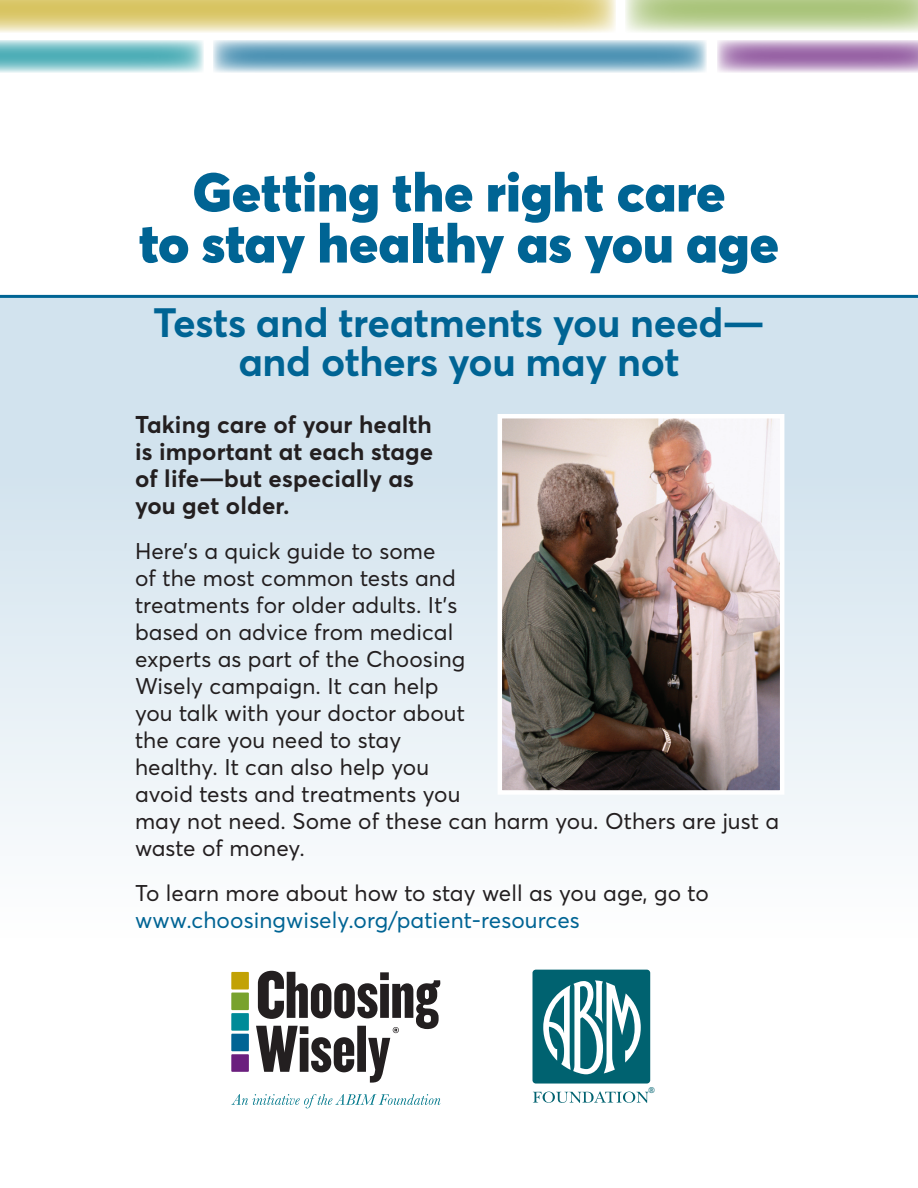
<style>
.page{position:relative;width:918px;height:1188px;background:#fff}
.page>*{position:absolute;margin:0;border:0;box-sizing:border-box;transform-origin:0 0}
.t1{font:900 54px/51px "Averta";color:#006494;text-align:center}
.t2{font:700 40.5px/39px "Averta";letter-spacing:-.01em;color:#006494;text-align:center}
.Body1_first{font:700 24px/27px "Averta";letter-spacing:.005em;color:#231f20}
.Body1_first-2{font:22.5px/27px "Averta";letter-spacing:.005em;color:#231f20}
.t3{font:600 8.85px "New Baskerville";color:#006270}
.s1{color:#006494}
</style>
<div class="page">
<div style="left:0;top:297px;width:918px;height:659px;background:linear-gradient(to bottom,#c9ddeb,#fdfdfe)"></div>
<svg style="left:0;top:0;width:616px;height:33px;background:#e2d38a"></svg>
<svg style="left:0;top:40px;width:204px;height:32px;background:#86c7cd"></svg>
<svg style="left:625px;top:0;width:293px;height:32px;background:#c0d39e"></svg>
<svg style="left:213px;top:40px;width:494px;height:32px;background:#85b4cb"></svg>
<svg style="left:717px;top:40px;width:201px;height:32px;background:#b995c2"></svg>
<img style="left:503px;top:419px;width:276px;height:371px">
<div style="left:498px;top:414px;width:286px;height:381px;border:4px solid #fff"></div>
<hr style="left:0;top:295px;width:918px;height:3px;background:#006494">
<div style="left:231px;top:972px;width:18px;height:18px;background:#c2a205"></div>
<div style="left:231px;top:993px;width:18px;height:17px;background:#78a22d"></div>
<div style="left:231px;top:1013px;width:18px;height:18px;background:#008b98"></div>
<div style="left:231px;top:1034px;width:18px;height:17px;background:#006494"></div>
<div style="left:231px;top:1054px;width:18px;height:18px;background:#6b1f7e"></div>
<svg style="left:256px;top:971px;width:184px;height:112px"></svg>
<svg style="left:231px;top:1094px;width:209px;height:14px"></svg>
<div style="left:533px;top:970px;width:117px;height:114px;background:#006270;border-radius:3px"></div>
<svg style="left:543px;top:980px;width:98px;height:94px"></svg>
<svg style="left:533px;top:1091px;width:116px;height:12px"></svg>
<p class="t1" style="left:139px;top:166px;width:641px">Getting the right care<br>to stay healthy as you age</p>
<p class="t2" style="left:153px;top:303px;width:613px">Tests and treatments you need— and others you may not</p>
<p class="Body1_first" style="left:135px;top:410px;width:300px">Taking care of your health is important at each stage of life—but especially as you get older.</p>
<p class="Body1_first-2" style="left:135px;top:537px;width:646px">Here’s a quick guide to some<br>of the most common tests and<br>treatments for older adults. It’s<br>based on advice from medical<br>experts as part of the Choosing<br>Wisely campaign. It can help<br>you talk with your doctor about<br>the care you need to stay<br>healthy. It can also help you<br>avoid tests and treatments you<br>may not need. Some of these can harm you. Others are just a waste of money.</p>
<p class="Body1_first-2" style="left:135px;top:879px;width:575px">To learn more about how to stay well as you age, go to <span class="s1">www.choosingwisely.org/patient-resources</span></p>
<p class="t3" style="left:649px;top:1085px;width:8px">®</p>
</div>
